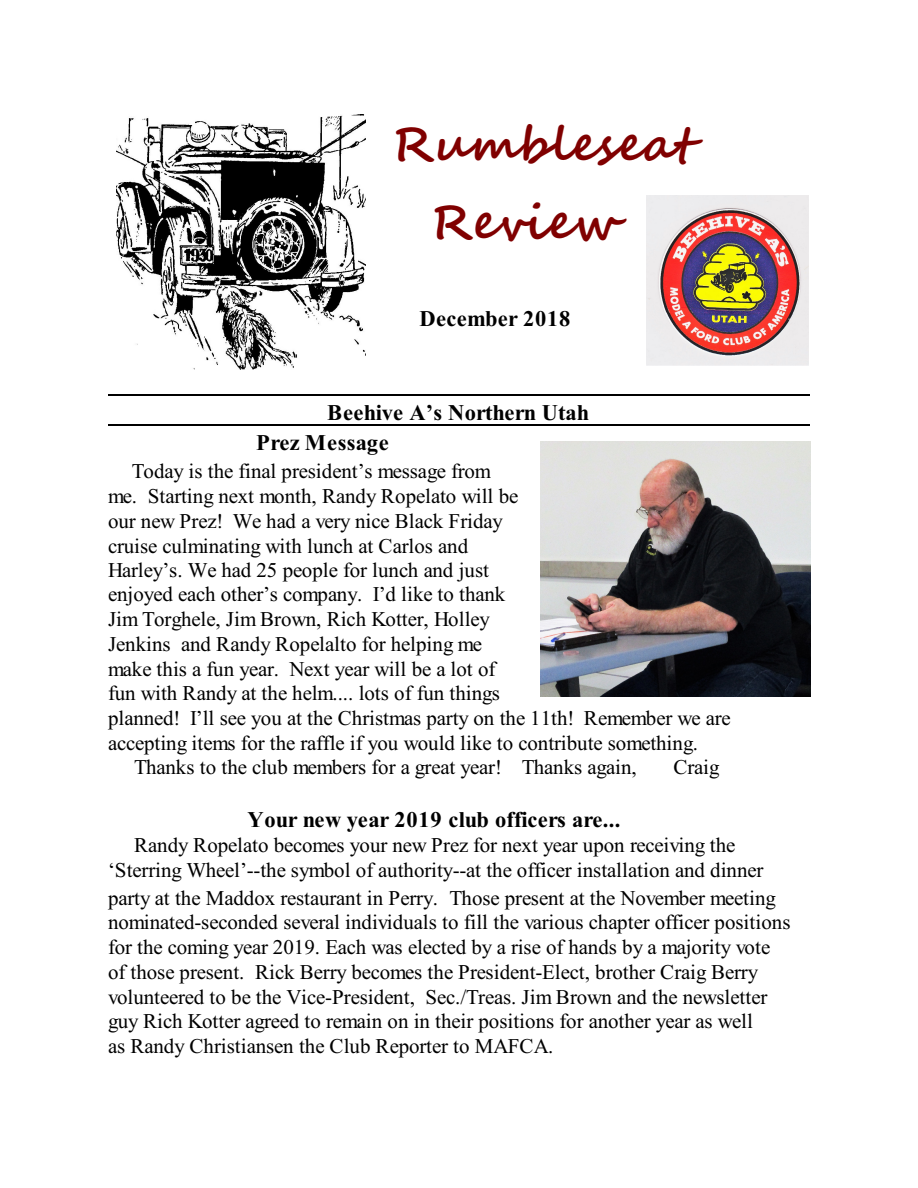
<style>
.page{position:relative;width:918px;height:1188px;background:#fff}
.page>*{position:absolute;margin:0;border:0;box-sizing:border-box;transform-origin:0 0}
.t1{font:700 48px/77.2px "Segoe Script";color:#800000}
.t2{font:700 22.5px/30px "Times New Roman";letter-spacing:.01em;color:#000}
.t3{font:21px/24.8px "Times New Roman";color:#000;text-align:center}
</style>
<div class="page">
<img style="left:117px;top:115px;width:248px;height:254px">
<img style="left:646px;top:196px;width:163px;height:169px">
<img style="left:540px;top:442px;width:270px;height:255px">
<hr style="left:108px;top:394px;width:702px;height:2px;background:#000">
<hr style="left:108px;top:424px;width:702px;height:2px;background:#000">
<h1 class="t1" style="left:430px;top:110px;width:264px;text-indent:-39px">Rumbleseat<br>Review</h1>
<p class="t2" style="left:420px;top:306px;width:152px">December 2018</p>
<p class="t2" style="left:256px;top:400px;width:335px;text-indent:71px">Beehive A’s Northern Utah<br>Prez Message</p>
<p class="t3" style="left:132px;top:461px;width:361px">Today is the final president’s message from</p>
<p class="t3" style="left:108px;top:486px;width:412px">me. Starting next month, Randy Ropelato will be</p>
<p class="t3" style="left:108px;top:511px;width:397px">our new Prez! We had a very nice Black Friday</p>
<p class="t3" style="left:108px;top:535px;width:362px">cruise culminating with lunch at Carlos and</p>
<p class="t3" style="left:108px;top:559px;width:383px">Harley’s. We had 25 people for lunch and just</p>
<p class="t3" style="left:108px;top:584px;width:399px">enjoyed each other’s company. I’d like to thank</p>
<p class="t3" style="left:108px;top:609px;width:384px">Jim Torghele, Jim Brown, Rich Kotter, Holley</p>
<p class="t3" style="left:108px;top:634px;width:376px">Jenkins and Randy Ropelalto for helping me</p>
<p class="t3" style="left:108px;top:658px;width:389px">make this a fun year. Next year will be a lot of</p>
<p class="t3" style="left:108px;top:683px;width:394px">fun with Randy at the helm.... lots of fun things</p>
<p class="t3" style="left:108px;top:708px;width:624px">planned! I’ll see you at the Christmas party on the 11th! Remember we are</p>
<p class="t3" style="left:108px;top:733px;width:591px">accepting items for the raffle if you would like to contribute something.</p>
<p class="t3" style="left:134px;top:757px;width:504px">Thanks to the club members for a great year! Thanks again,</p>
<p class="t3" style="left:673px;top:757px;width:48px">Craig</p>
<p class="t2" style="left:247px;top:807px;width:375px">Your new year 2019 club officers are...</p>
<p class="t3" style="left:108px;top:835px;width:657px">Randy Ropelato becomes your new Prez for next year upon receiving the ‘Sterring Wheel’--the symbol of authority--at the officer installation and dinner</p>
<p class="t3" style="left:108px;top:887px;width:684px;text-align:left">party at the Maddox restaurant in Perry. Those present at the November meeting nominated-seconded several individuals to fill the various chapter officer positions for the coming year 2019. Each was elected by a rise of hands by a majority vote of those present. Rick Berry becomes the President-Elect, brother Craig Berry volunteered to be the Vice-President, Sec./Treas. Jim Brown and the newsletter guy Rich Kotter agreed to remain on in their positions for another year as well<br>as Randy Christiansen the Club Reporter to MAFCA.</p>
</div>
